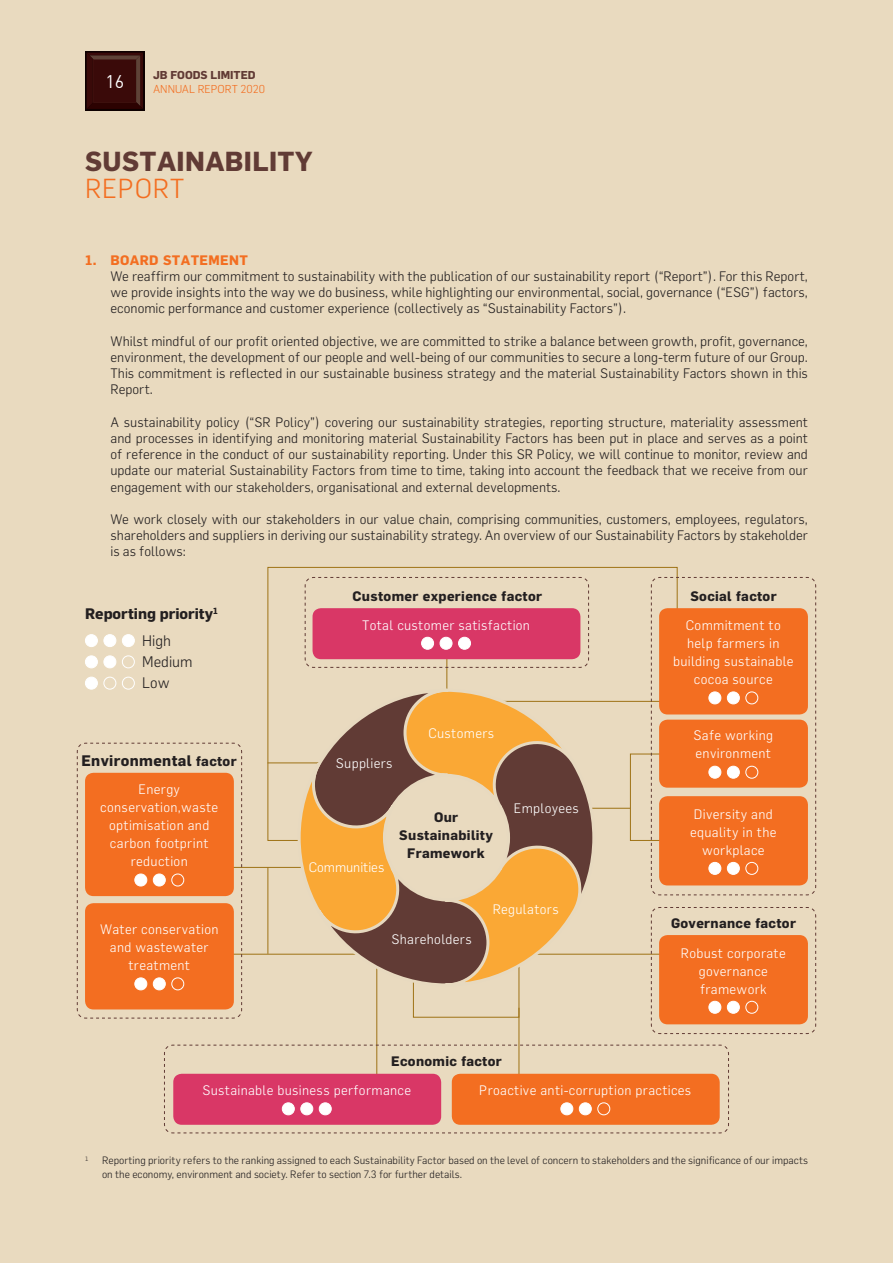
<style>
.page{position:relative;width:893px;height:1263px;background:#e9dabf}
.page>*{position:absolute;margin:0;border:0;box-sizing:border-box;transform-origin:0 0}
.t1{font:700 27px "Flama";letter-spacing:.015em;color:#613b35}
.t2{font:300 27px "Flama";letter-spacing:.025em;color:#f36e21}
.t3{font:18px "DIN";color:#fff}
._50_E_Table_Text{font:700 15px "Flama";letter-spacing:.025em;color:#231f20}
.Body_Text{font:700 15px "Flama";color:#231f20}
.Body_Text-2{font:300 15px "Flama";color:#231f20}
.Body_Text-3{font:300 13.5px/16.2px "Flama";color:#231f20;text-align:justify}
._50_E_Table_Text-2{font:300 13.5px/18px "Flama";letter-spacing:.025em;color:#fff;text-align:center}
._50_E_Table_Text-3{font:700 13.5px/18px "Flama";letter-spacing:.025em;color:#231f20;text-align:center}
._02_E_Subheading_Bod{font:700 13.5px "Flama";letter-spacing:.025em;color:#f36e21}
._50_E_Table_Text-4{font:300 13.5px "Flama";color:#fff}
.t4{font:300 11.25px "Flama";color:#f36e21}
.t5{font:700 11.25px "Flama";color:#613b35}
.t6{font:300 10.5px/13.5px "Flama";color:#231f20}
.t7{font:300 6.15px "Flama";color:#231f20}
.s1{font-size:13.5px}
</style>
<div class="page">
<div style="left:85px;top:635px;width:12px;height:12px;background:#fff;border-radius:50%"></div>
<div style="left:85px;top:634px;width:13px;height:13px;border:1px solid #fff;border-radius:50%"></div>
<div style="left:85px;top:656px;width:12px;height:12px;background:#fff;border-radius:50%"></div>
<div style="left:85px;top:655px;width:13px;height:13px;border:1px solid #fff;border-radius:50%"></div>
<div style="left:85px;top:677px;width:12px;height:12px;background:#fff;border-radius:50%"></div>
<div style="left:85px;top:677px;width:13px;height:12px;border:1px solid #fff;border-radius:50%"></div>
<svg style="left:164px;top:1121px;width:565px;height:13px"></svg>
<svg style="left:89px;top:577px;width:727px;height:544px"></svg>
<svg style="left:77px;top:742px;width:165px;height:277px"></svg>
<div style="left:85px;top:51px;width:60px;height:60px;background:linear-gradient(to right,#0e0000,#0e0000)"></div>
<svg style="left:87px;top:53px;width:56px;height:56px;background:#3c0f0d"></svg>
<p class="t3" style="left:105px;top:73px;width:20px">16</p>
<p class="t5" style="left:153px;top:68px;width:104px">JB FOODS LIMITED</p>
<p class="t4" style="left:153px;top:82px;width:114px">ANNUAL REPORT 2020</p>
<h1 class="t1" style="left:85px;top:145px;width:229px">SUSTAINABILITY</h1>
<h1 class="t2" style="left:85px;top:172px;width:101px">REPORT</h1>
<p class="_02_E_Subheading_Bod" style="left:85px;top:252px;width:164px">1. BOARD STATEMENT</p>
<p class="Body_Text-3" style="left:111px;top:268px;width:699px">We reaffirm our commitment to sustainability with the publication of our sustainability report (“Report”). For this Report, we provide insights into the way we do business, while highlighting our environmental, social, governance (“ESG”) factors, economic performance and customer experience (collectively as “Sustainability Factors”).</p>
<p class="Body_Text-3" style="left:111px;top:333px;width:699px">Whilst mindful of our profit oriented objective, we are committed to strike a balance between growth, profit, governance, environment, the development of our people and well-being of our communities to secure a long-term future of our Group.<br>This commitment is reflected in our sustainable business strategy and the material Sustainability Factors shown in this Report.</p>
<p class="Body_Text-3" style="left:111px;top:414px;width:699px">A sustainability policy (“SR Policy”) covering our sustainability strategies, reporting structure, materiality assessment and processes in identifying and monitoring material Sustainability Factors has been put in place and serves as a point of reference in the conduct of our sustainability reporting. Under this SR Policy, we will continue to monitor, review and update our material Sustainability Factors from time to time, taking into account the feedback that we receive from our engagement with our stakeholders, organisational and external developments.</p>
<p class="Body_Text-3" style="left:111px;top:511px;width:699px">We work closely with our stakeholders in our value chain, comprising communities, customers, employees, regulators, shareholders and suppliers in deriving our sustainability strategy. An overview of our Sustainability Factors by stakeholder is as follows:</p>
<p class="Body_Text" style="left:85px;top:604px;width:134px">Reporting priority<sup>1</sup></p>
<p class="Body_Text-2" style="left:142px;top:631px;width:30px">High</p>
<p class="Body_Text-2" style="left:142px;top:653px;width:52px">Medium</p>
<p class="Body_Text-2" style="left:142px;top:674px;width:29px">Low</p>
<p class="_50_E_Table_Text" style="left:81px;top:752px;width:157px">Environmental <span class="s1">factor</span></p>
<p class="_50_E_Table_Text-2" style="left:100px;top:780px;width:119px">Energy conservation,waste optimisation and carbon footprint reduction</p>
<p class="_50_E_Table_Text-2" style="left:100px;top:920px;width:120px">Water conservation and wastewater treatment</p>
<p class="_50_E_Table_Text-3" style="left:353px;top:587px;width:191px">Customer experience factor</p>
<p class="_50_E_Table_Text-2" style="left:362px;top:615px;width:170px">Total customer satisfaction</p>
<p class="_50_E_Table_Text-2" style="left:336px;top:754px;width:58px">Suppliers</p>
<p class="_50_E_Table_Text-2" style="left:428px;top:724px;width:67px">Customers</p>
<p class="_50_E_Table_Text-4" style="left:309px;top:859px;width:77px">Communities</p>
<p class="_50_E_Table_Text-3" style="left:434px;top:808px;width:26px">Our</p>
<p class="_50_E_Table_Text-3" style="left:399px;top:826px;width:95px">Sustainability<br>Framework</p>
<p class="_50_E_Table_Text-2" style="left:514px;top:798px;width:67px">Employees</p>
<p class="_50_E_Table_Text-2" style="left:391px;top:930px;width:82px">Shareholders</p>
<p class="_50_E_Table_Text-2" style="left:493px;top:900px;width:68px">Regulators</p>
<p class="_50_E_Table_Text-3" style="left:391px;top:1052px;width:112px">Economic factor</p>
<p class="_50_E_Table_Text-3" style="left:690px;top:587px;width:88px">Social factor</p>
<p class="_50_E_Table_Text-2" style="left:673px;top:616px;width:122px">Commitment to help farmers in building sustainable cocoa source</p>
<p class="_50_E_Table_Text-2" style="left:694px;top:726px;width:81px;text-align:left">Safe working environment</p>
<p class="_50_E_Table_Text-2" style="left:690px;top:804px;width:88px">Diversity and equality in the workplace</p>
<p class="_50_E_Table_Text-3" style="left:671px;top:913px;width:126px">Governance factor</p>
<p class="_50_E_Table_Text-2" style="left:681px;top:943px;width:106px">Robust corporate governance framework</p>
<p class="_50_E_Table_Text-2" style="left:202px;top:1081px;width:210px">Sustainable business performance</p>
<p class="_50_E_Table_Text-2" style="left:479px;top:1081px;width:214px">Proactive anti-corruption practices</p>
<p class="t7" style="left:85px;top:1155px;width:5px">1</p>
<p class="t6" style="left:102px;top:1153px;width:707px">Reporting priority refers to the ranking assigned to each Sustainability Factor based on the level of concern to stakeholders and the significance of our impacts on the economy, environment and society. Refer to section 7.3 for further details.</p>
</div>
